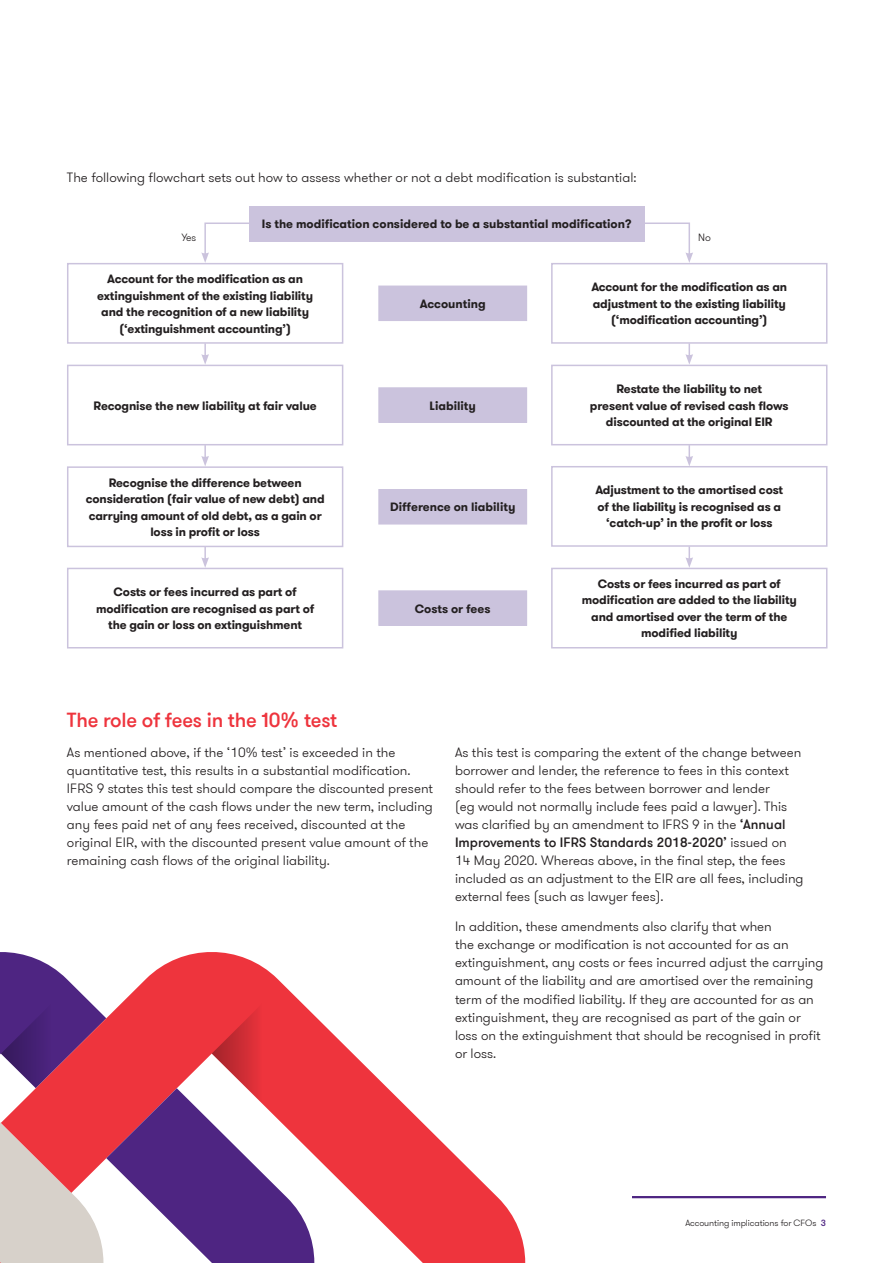
<style>
.page{position:relative;width:893px;height:1263px;background:#fff}
.page>*{position:absolute;margin:0;border:0;box-sizing:border-box;transform-origin:0 0}
._04_Headline_four_Me{font:500 20.25px "GT Walsheim Pro";letter-spacing:-.01em;color:#ee343d}
._11_Body_text{font:300 13.5px/18px "GT Walsheim Pro";color:#231f20}
._05_Subheading_one_B{font:700 12px/16.5px "GT Walsheim Pro";letter-spacing:-.01em;color:#231f20;text-align:center}
._11_Body_text-2{font:700 12px "GT Walsheim Pro";color:#231f20}
._11_Body_text-3{font:300 10.5px "GT Walsheim Pro";color:#231f20}
.t1{font:300 9px "GT Walsheim Pro";letter-spacing:-.01em;color:#231f20}
.s1{font-weight:500}
.s2{font-weight:500;color:#4e2582}
</style>
<div class="page">
<hr style="left:632px;top:1196px;width:194px;height:2px;background:#4e2582">
<div style="left:67px;top:263px;width:276px;height:81px;border:2px solid #cbc3dd"></div>
<div style="left:67px;top:365px;width:276px;height:80px;border:2px solid #cbc3dd"></div>
<div style="left:67px;top:466px;width:276px;height:81px;border:2px solid #cbc3dd"></div>
<div style="left:67px;top:568px;width:276px;height:80px;border:2px solid #cbc3dd"></div>
<div style="left:379px;top:286px;width:147px;height:34px;background:#cbc3dd"></div>
<div style="left:378px;top:286px;width:149px;height:35px;border:2px solid #cbc3dd"></div>
<div style="left:379px;top:388px;width:147px;height:34px;background:#cbc3dd"></div>
<div style="left:378px;top:387px;width:149px;height:36px;border:2px solid #cbc3dd"></div>
<div style="left:379px;top:490px;width:147px;height:34px;background:#cbc3dd"></div>
<div style="left:378px;top:489px;width:149px;height:35px;border:2px solid #cbc3dd"></div>
<div style="left:379px;top:591px;width:147px;height:34px;background:#cbc3dd"></div>
<div style="left:378px;top:590px;width:149px;height:36px;border:2px solid #cbc3dd"></div>
<div style="left:551px;top:263px;width:276px;height:81px;border:2px solid #cbc3dd"></div>
<div style="left:551px;top:365px;width:276px;height:80px;border:2px solid #cbc3dd"></div>
<div style="left:551px;top:466px;width:276px;height:81px;border:2px solid #cbc3dd"></div>
<div style="left:551px;top:568px;width:276px;height:80px;border:2px solid #cbc3dd"></div>
<div style="left:204px;top:222px;width:486px;height:33px;border:2px solid #cbc3dd"></div>
<svg style="left:201px;top:252px;width:8px;height:11px"></svg>
<svg style="left:685px;top:252px;width:8px;height:11px"></svg>
<svg style="left:201px;top:343px;width:8px;height:22px"></svg>
<svg style="left:201px;top:445px;width:8px;height:21px"></svg>
<svg style="left:201px;top:546px;width:8px;height:22px"></svg>
<svg style="left:685px;top:343px;width:8px;height:22px"></svg>
<svg style="left:685px;top:445px;width:8px;height:21px"></svg>
<svg style="left:685px;top:546px;width:8px;height:22px"></svg>
<div style="left:249px;top:206px;width:395px;height:35px;background:#cbc3dd"></div>
<svg style="left:106px;top:952px;width:419px;height:311px"></svg>
<svg style="left:212px;top:984px;width:70px;height:104px;background:#e5424a"></svg>
<svg style="left:352px;top:1262px;width:141px;height:1px"></svg>
<svg style="left:106px;top:1088px;width:208px;height:175px;fill:#4e2582"></svg>
<svg style="left:141px;top:1262px;width:141px;height:1px"></svg>
<svg style="left:0;top:952px;width:106px;height:311px;background:#bd7a93"></svg>
<p class="_11_Body_text" style="left:67px;top:169px;width:571px">The following flowchart sets out how to assess whether or not a debt modification is substantial:</p>
<p class="_11_Body_text-2" style="left:262px;top:216px;width:371px">Is the modification considered to be a substantial modification?</p>
<p class="_11_Body_text-3" style="left:181px;top:231px;width:16px">Yes</p>
<p class="_11_Body_text-3" style="left:698px;top:231px;width:14px">No</p>
<p class="_05_Subheading_one_B" style="left:97px;top:271px;width:217px">Account for the modification as an extinguishment of the existing liability and the recognition of a new liability (‘extinguishment accounting’)</p>
<p class="_05_Subheading_one_B" style="left:94px;top:397px;width:225px">Recognise the new liability at fair value</p>
<p class="_05_Subheading_one_B" style="left:86px;top:474px;width:240px">Recognise the difference between consideration (fair value of new debt) and carrying amount of old debt, as a gain or loss in profit or loss</p>
<p class="_05_Subheading_one_B" style="left:96px;top:584px;width:220px">Costs or fees incurred as part of modification are recognised as part of the gain or loss on extinguishment</p>
<p class="_05_Subheading_one_B" style="left:420px;top:295px;width:67px">Accounting</p>
<p class="_05_Subheading_one_B" style="left:430px;top:397px;width:48px">Liability</p>
<p class="_05_Subheading_one_B" style="left:390px;top:499px;width:127px">Difference on liability</p>
<p class="_05_Subheading_one_B" style="left:415px;top:600px;width:77px">Costs or fees</p>
<p class="_05_Subheading_one_B" style="left:591px;top:279px;width:197px">Account for the modification as an adjustment to the existing liability (‘modification accounting’)</p>
<p class="_05_Subheading_one_B" style="left:590px;top:381px;width:200px">Restate the liability to net<br>present value of revised cash flows discounted at the original EIR</p>
<p class="_05_Subheading_one_B" style="left:595px;top:482px;width:189px">Adjustment to the amortised cost of the liability is recognised as a ‘catch-up’ in the profit or loss</p>
<p class="_05_Subheading_one_B" style="left:582px;top:575px;width:217px">Costs or fees incurred as part of modification are added to the liability and amortised over the term of the modified liability</p>
<p class="_04_Headline_four_Me" style="left:67px;top:708px;width:272px">The role of fees in the 10% test</p>
<p class="_11_Body_text" style="left:67px;top:743px;width:368px">As mentioned above, if the ‘10% test’ is exceeded in the quantitative test, this results in a substantial modification.<br>IFRS 9 states this test should compare the discounted present value amount of the cash flows under the new term, including any fees paid net of any fees received, discounted at the original EIR, with the discounted present value amount of the remaining cash flows of the original liability.</p>
<p class="_11_Body_text" style="left:455px;top:743px;width:350px">As this test is comparing the extent of the change between borrower and lender, the reference to fees in this context should refer to the fees between borrower and lender<br>(eg would not normally include fees paid a lawyer). This was clarified by an amendment to IFRS 9 in the <span class="s1">‘Annual Improvements to IFRS Standards 2018-2020’</span> issued on 14 May 2020. Whereas above, in the final step, the fees included as an adjustment to the EIR are all fees, including external fees (such as lawyer fees).</p>
<p class="_11_Body_text" style="left:455px;top:918px;width:370px">In addition, these amendments also clarify that when<br>the exchange or modification is not accounted for as an extinguishment, any costs or fees incurred adjust the carrying amount of the liability and are amortised over the remaining term of the modified liability. If they are accounted for as an extinguishment, they are recognised as part of the gain or loss on the extinguishment that should be recognised in profit or loss.</p>
<p class="t1" style="left:686px;top:1217px;width:142px">Accounting implications for CFOs <span class="s2">3</span></p>
</div>
